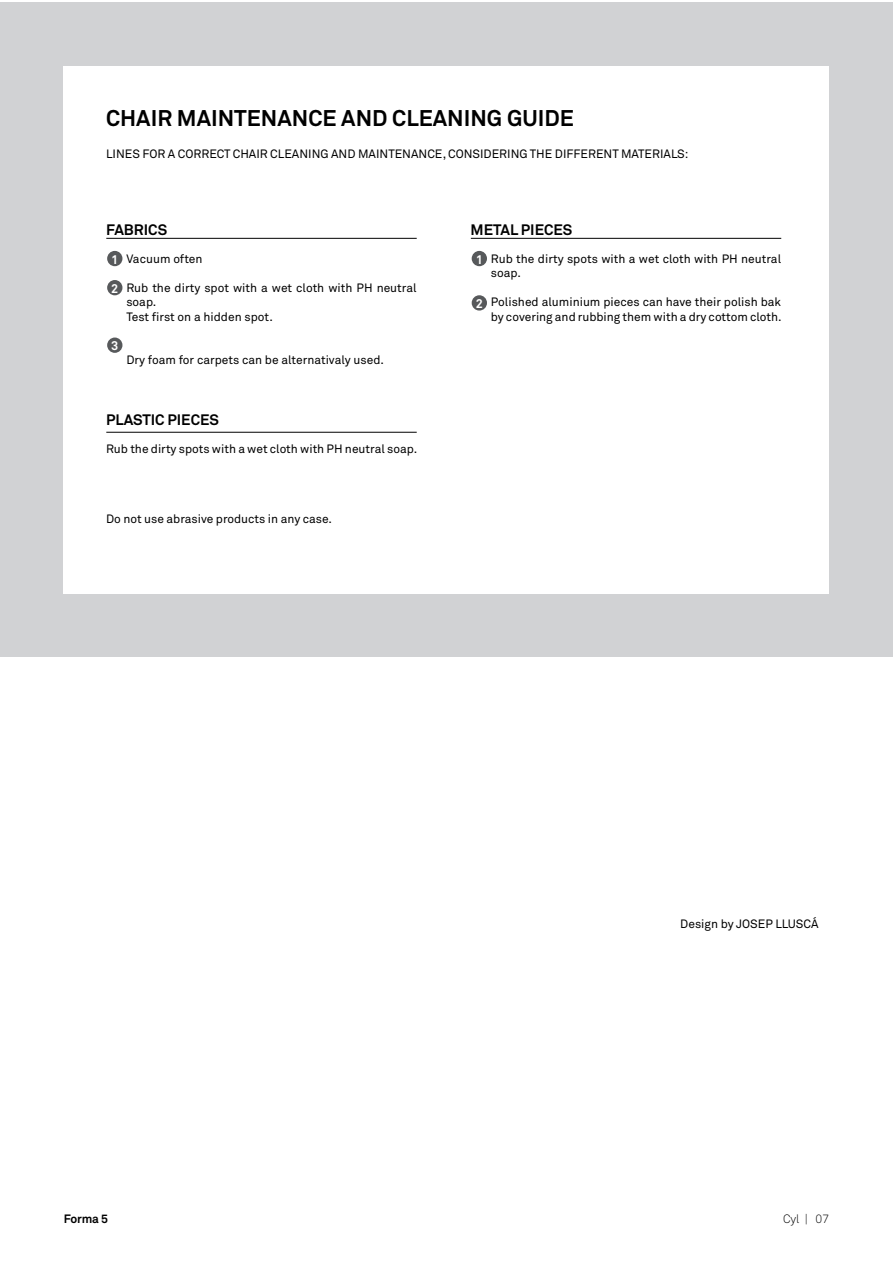
<style>
.page{position:relative;width:893px;height:1263px;background:#fff}
.page>*{position:absolute;margin:0;border:0;box-sizing:border-box;transform-origin:0 0}
.t1{font:700 22.5px "Akkurat";color:#000}
.t2{font:700 15px "Akkurat";color:#000}
.t3{font:700 12.6px "Akkurat";color:#fff}
.t4{font:12px/14.4px "Akkurat";color:#000}
.t5{font:700 12px "Akkurat";letter-spacing:-.02em;color:#000}
.t6{font:300 12px "Akkurat";color:#000}
</style>
<div class="page">
<div style="left:0;top:2px;width:893px;height:655px;background:#d1d2d4"></div>
<div style="left:64px;top:66px;width:765px;height:527px;background:#fff"></div>
<div style="left:107px;top:251px;width:15px;height:15px;background:#57595b;border-radius:50%"></div>
<div style="left:472px;top:251px;width:15px;height:15px;background:#57595b;border-radius:50%"></div>
<div style="left:107px;top:280px;width:15px;height:15px;background:#57595b;border-radius:50%"></div>
<div style="left:472px;top:295px;width:15px;height:16px;background:#57595b;border-radius:50%"></div>
<div style="left:107px;top:338px;width:15px;height:15px;background:#57595b;border-radius:50%"></div>
<hr style="left:106px;top:238px;width:311px;height:1px;background:#000">
<hr style="left:471px;top:238px;width:310px;height:1px;background:#000">
<hr style="left:106px;top:432px;width:311px;height:1px;background:#000">
<h1 class="t1" style="left:106px;top:104px;width:469px">CHAIR MAINTENANCE AND CLEANING GUIDE</h1>
<p class="t4" style="left:106px;top:146px;width:584px">LINES FOR A CORRECT CHAIR CLEANING AND MAINTENANCE, CONSIDERING THE DIFFERENT MATERIALS:</p>
<p class="t2" style="left:106px;top:220px;width:63px">FABRICS</p>
<p class="t2" style="left:471px;top:220px;width:103px">METAL PIECES</p>
<p class="t4" style="left:126px;top:251px;width:78px">Vacuum often</p>
<p class="t4" style="left:126px;top:280px;width:292px">Rub the dirty spot with a wet cloth with PH neutral soap.<br>Test first on a hidden spot.</p>
<p class="t4" style="left:126px;top:352px;width:259px">Dry foam for carpets can be alternativaly used.</p>
<p class="t3" style="left:111px;top:251px;width:9px">1</p>
<p class="t3" style="left:476px;top:251px;width:9px">1</p>
<p class="t3" style="left:111px;top:280px;width:9px">2</p>
<p class="t3" style="left:476px;top:296px;width:9px">2</p>
<p class="t3" style="left:111px;top:338px;width:9px">3</p>
<p class="t4" style="left:491px;top:251px;width:292px">Rub the dirty spots with a wet cloth with PH neutral soap.</p>
<p class="t4" style="left:491px;top:295px;width:292px">Polished aluminium pieces can have their polish bak by covering and rubbing them with a dry cottom cloth.</p>
<p class="t2" style="left:106px;top:410px;width:114px">PLASTIC PIECES</p>
<p class="t4" style="left:106px;top:441px;width:313px">Rub the dirty spots with a wet cloth with PH neutral soap.</p>
<p class="t4" style="left:106px;top:511px;width:227px">Do not use abrasive products in any case.</p>
<p class="t4" style="left:680px;top:916px;width:140px">Design by JOSEP LLUSCÁ</p>
<p class="t5" style="left:64px;top:1211px;width:46px">Forma 5</p>
<p class="t6" style="left:783px;top:1211px;width:48px">Cyl | 07</p>
</div>
